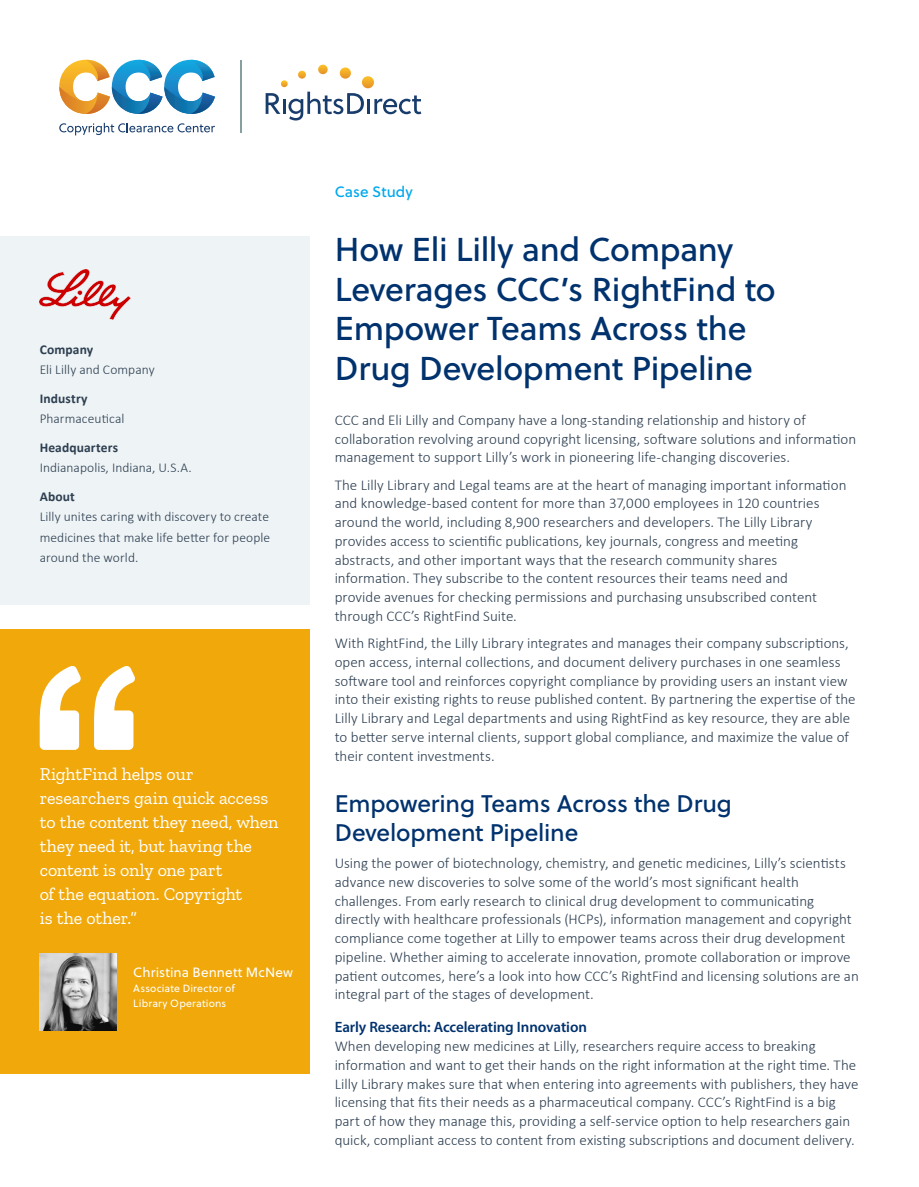
<style>
.page{position:relative;width:919px;height:1187px;background:#fff}
.page>*{position:absolute;margin:0;border:0;box-sizing:border-box;transform-origin:0 0}
.t1{font:33px/39.6px "Soleil";letter-spacing:-.01em;color:#00326e}
.t2{font:24px/28.5px "Soleil";letter-spacing:-.005em;color:#00326e}
.t3{font:18px/24px "Zilla Slab";letter-spacing:-.005em;color:#fff}
.Sidebar_Head{font:300 15px/18.8px "Calibri";color:#2c3e50}
.t4{font:15px "Soleil";color:#00a9ed}
.t5{font:300 13.5px/20.2px "Calibri";letter-spacing:.005em;color:#2c3e50}
.t6{font:13.5px "Soleil";letter-spacing:.005em;color:#fff}
.t7{font:10.5px/15px "Soleil";letter-spacing:.015em;color:#fff}
.s1{font-weight:700}
.s2{font-family:"Myriad Pro";font-weight:600;color:#00326e}
</style>
<div class="page">
<div style="left:0;top:236px;width:309px;height:368px;background:#eef3f5"></div>
<img style="left:40px;top:270px;width:90px;height:49px">
<svg style="left:59px;top:123px;width:156px;height:12px"></svg>
<svg style="left:59px;top:60px;width:156px;height:54px"></svg>
<svg style="left:265px;top:65px;width:156px;height:55px"></svg>
<hr style="left:240px;top:60px;width:1px;height:72px;background:#889fa0">
<div style="left:0;top:629px;width:309px;height:445px;background:#f0a80b"></div>
<svg style="left:40px;top:665px;width:41px;height:84px"></svg>
<svg style="left:94px;top:666px;width:41px;height:83px"></svg>
<img style="left:40px;top:953px;width:76px;height:77px">
<p class="t5" style="left:40px;top:339px;width:116px"><span class="s1">Company<br></span>Eli Lilly and Company</p>
<p class="t5" style="left:40px;top:388px;width:86px"><span class="s1">Industry<br></span>Pharmaceutical</p>
<p class="t5" style="left:40px;top:437px;width:153px"><span class="s1">Headquarters<br></span>Indianapolis, Indiana, U.S.A.</p>
<p class="t5" style="left:40px;top:486px;width:232px"><span class="s1">About<br></span>Lilly unites caring with discovery to create medicines that make life better for people around the world.</p>
<p class="t3" style="left:40px;top:761px;width:240px">RightFind helps our researchers gain quick access to the content they need, when they need it, but having the content is only one part<br>of the equation. Copyright<br>is the other.”</p>
<p class="t6" style="left:133px;top:962px;width:161px">Christina Bennett McNew</p>
<p class="t7" style="left:133px;top:980px;width:103px">Associate Director of<br>Library Operations</p>
<p class="t4" style="left:334px;top:181px;width:80px">Case Study</p>
<p class="t1" style="left:334px;top:228px;width:442px">How Eli Lilly and Company<br>Leverages CCC’s RightFind to<br>Empower Teams Across the<br>Drug Development Pipeline</p>
<p class="Sidebar_Head" style="left:334px;top:410px;width:523px">CCC and Eli Lilly and Company have a long-standing relationship and history of collaboration revolving around copyright licensing, software solutions and information management to support Lilly’s work in pioneering life-changing discoveries.</p>
<p class="Sidebar_Head" style="left:334px;top:475px;width:513px">The Lilly Library and Legal teams are at the heart of managing important information and knowledge-based content for more than 37,000 employees in 120 countries around the world, including 8,900 researchers and developers. The Lilly Library provides access to scientific publications, key journals, congress and meeting abstracts, and other important ways that the research community shares information. They subscribe to the content resources their teams need and<br>provide avenues for checking permissions and purchasing unsubscribed content through CCC’s RightFind Suite.</p>
<p class="Sidebar_Head" style="left:334px;top:633px;width:522px">With RightFind, the Lilly Library integrates and manages their company subscriptions, open access, internal collections, and document delivery purchases in one seamless software tool and reinforces copyright compliance by providing users an instant view into their existing rights to reuse published content. By partnering the expertise of the Lilly Library and Legal departments and using RightFind as key resource, they are able to better serve internal clients, support global compliance, and maximize the value of their content investments.</p>
<p class="t2" style="left:334px;top:788px;width:399px">Empowering Teams Across the Drug<br>Development Pipeline</p>
<p class="Sidebar_Head" style="left:334px;top:853px;width:525px">Using the power of biotechnology, chemistry, and genetic medicines, Lilly’s scientists advance new discoveries to solve some of the world’s most significant health challenges. From early research to clinical drug development to communicating directly with healthcare professionals (HCPs), information management and copyright compliance come together at Lilly to empower teams across their drug development pipeline. Whether aiming to accelerate innovation, promote collaboration or improve patient outcomes, here’s a look into how CCC’s RightFind and licensing solutions are an integral part of the stages of development.</p>
<p class="Sidebar_Head" style="left:334px;top:1017px;width:525px"><span class="s2">Early Research: Accelerating Innovation<br></span>When developing new medicines at Lilly, researchers require access to breaking information and want to get their hands on the right information at the right time. The Lilly Library makes sure that when entering into agreements with publishers, they have licensing that fits their needs as a pharmaceutical company. CCC’s RightFind is a big part of how they manage this, providing a self-service option to help researchers gain quick, compliant access to content from existing subscriptions and document delivery.</p>
</div>
